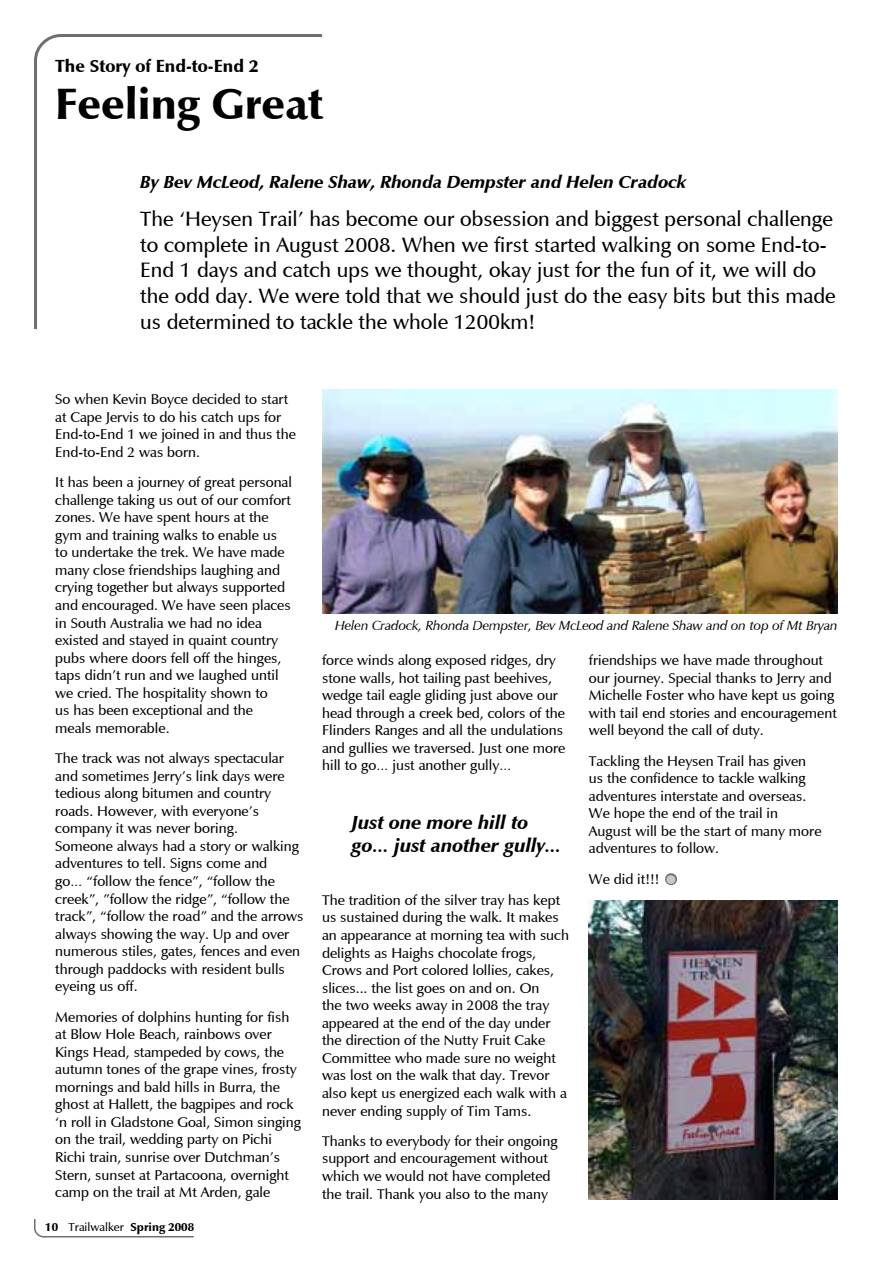
<style>
.page{position:relative;width:893px;height:1263px;background:#fff}
.page>*{position:absolute;margin:0;border:0;box-sizing:border-box;transform-origin:0 0}
.t1{font:700 45px "Mg Open Cosmetica";color:#000}
.t2{font:21.3px/25.7px "Mg Open Cosmetica";color:#000}
.t3{font:italic 700 19.5px/23.4px "Mg Open Cosmetica";color:#000}
.t4{font:italic 700 18px "Mg Open Cosmetica";color:#000}
.t5{font:700 18px "Mg Open Cosmetica";color:#000}
.t6{font:14.7px/17.5px "Mg Open Cosmetica";color:#000}
.t7{font:italic 13.5px "Mg Open Cosmetica";color:#000}
.t8{font:700 12px "Mg Open Cosmetica";color:#000}
.s1{font-weight:400}
.s2{font-size:21px;color:#c6c8ca}
</style>
<div class="page">
<svg style="left:34px;top:1219px;width:160px;height:19px"></svg>
<svg style="left:665px;top:873px;width:12px;height:13px"></svg>
<img style="left:589px;top:900px;width:249px;height:299px">
<img style="left:322px;top:389px;width:516px;height:224px">
<svg style="left:34px;top:34px;width:289px;height:295px"></svg>
<p class="t5" style="left:55px;top:55px;width:205px">The Story of End-to-End 2</p>
<h1 class="t1" style="left:55px;top:78px;width:269px">Feeling Great</h1>
<p class="t4" style="left:140px;top:171px;width:548px">By Bev McLeod, Ralene Shaw, Rhonda Dempster and Helen Cradock</p>
<p class="t2" style="left:140px;top:206px;width:697px">The ‘Heysen Trail’ has become our obsession and biggest personal challenge to complete in August 2008. When we first started walking on some End-to-End 1 days and catch ups we thought, okay just for the fun of it, we will do the odd day. We were told that we should just do the easy bits but this made us determined to tackle the whole 1200km!</p>
<p class="t6" style="left:55px;top:391px;width:242px">So when Kevin Boyce decided to start at Cape Jervis to do his catch ups for<br>End-to-End 1 we joined in and thus the<br>End-to-End 2 was born.</p>
<p class="t6" style="left:55px;top:474px;width:238px">It has been a journey of great personal challenge taking us out of our comfort zones. We have spent hours at the gym and training walks to enable us to undertake the trek. We have made many close friendships laughing and crying together but always supported and encouraged. We have seen places in South Australia we had no idea existed and stayed in quaint country pubs where doors fell off the hinges, taps didn’t run and we laughed until we cried. The hospitality shown to<br>us has been exceptional and the meals memorable.</p>
<p class="t6" style="left:55px;top:750px;width:250px">The track was not always spectacular and sometimes Jerry’s link days were tedious along bitumen and country roads. However, with everyone’s company it was never boring.<br>Someone always had a story or walking adventures to tell. Signs come and<br>go… “follow the fence”, “follow the creek”, ”follow the ridge”, “follow the track”, “follow the road” and the arrows always showing the way. Up and over numerous stiles, gates, fences and even through paddocks with resident bulls eyeing us off.</p>
<p class="t6" style="left:55px;top:1008px;width:247px">Memories of dolphins hunting for fish at Blow Hole Beach, rainbows over Kings Head, stampeded by cows, the autumn tones of the grape vines, frosty mornings and bald hills in Burra, the ghost at Hallett, the bagpipes and rock ‘n roll in Gladstone Goal, Simon singing on the trail, wedding party on Pichi Richi train, sunrise over Dutchman’s Stern, sunset at Partacoona, overnight camp on the trail at Mt Arden, gale</p>
<p class="t8" style="left:45px;top:1220px;width:150px">10 <span class="s1">Trailwalker</span> Spring 2008</p>
<p class="t7" style="left:335px;top:618px;width:504px">Helen Cradock, Rhonda Dempster, Bev McLeod and Ralene Shaw and on top of Mt Bryan</p>
<p class="t6" style="left:322px;top:651px;width:245px">force winds along exposed ridges, dry stone walls, hot tailing past beehives, wedge tail eagle gliding just above our head through a creek bed, colors of the Flinders Ranges and all the undulations and gullies we traversed. Just one more hill to go… just another gully…</p>
<h3 class="t3" style="left:352px;top:810px;width:211px">Just one more hill to go… just another gully…</h3>
<p class="t6" style="left:322px;top:891px;width:248px">The tradition of the silver tray has kept us sustained during the walk. It makes an appearance at morning tea with such delights as Haighs chocolate frogs, Crows and Port colored lollies, cakes, slices... the list goes on and on. On<br>the two weeks away in 2008 the tray appeared at the end of the day under the direction of the Nutty Fruit Cake Committee who made sure no weight was lost on the walk that day. Trevor also kept us energized each walk with a never ending supply of Tim Tams.</p>
<p class="t6" style="left:322px;top:1132px;width:237px">Thanks to everybody for their ongoing support and encouragement without which we would not have completed the trail. Thank you also to the many</p>
<p class="t6" style="left:589px;top:651px;width:249px">friendships we have made throughout our journey. Special thanks to Jerry and Michelle Foster who have kept us going with tail end stories and encouragement well beyond the call of duty.</p>
<p class="t6" style="left:589px;top:752px;width:234px">Tackling the Heysen Trail has given us the confidence to tackle walking adventures interstate and overseas.<br>We hope the end of the trail in<br>August will be the start of many more adventures to follow.</p>
<p class="t6" style="left:589px;top:870px;width:91px">We did it!!! <span class="s2">•</span></p>
</div>
